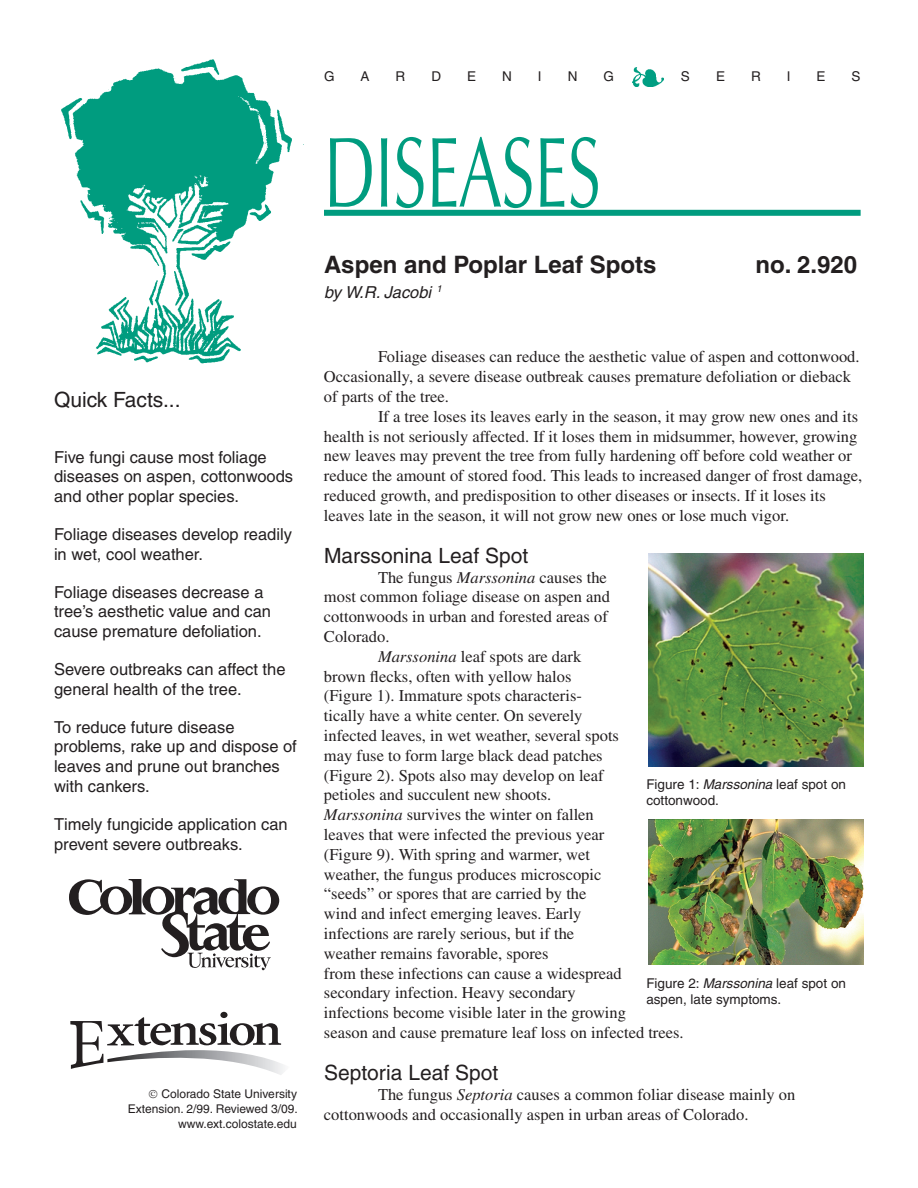
<style>
.page{position:relative;width:918px;height:1188px;background:#fff}
.page>*{position:absolute;margin:0;border:0;box-sizing:border-box;transform-origin:0 0}
.t1{font:100.5px "Zapf Humanist 601 BT";color:#009c7f;scale:.67 1}
.t2{font:700 24px "Helvetica";color:#231f20}
.t3{font:21px "Helvetica";color:#231f20}
.t4{font:16.5px/19.8px "Times";color:#231f20}
.t5{font:16.5px/19.8px "Helvetica";color:#231f20}
.t6{font:italic 16.5px "Helvetica";color:#231f20}
.t7{font:13.5px/16.2px "Helvetica";color:#231f20}
.t8{font:12px/15px "Helvetica";color:#231f20;text-align:right}
.s1{font-style:italic}
</style>
<div class="page">
<div style="left:324px;top:210px;width:537px;height:6px;background:#009c7f"></div>
<img style="left:648px;top:819px;width:216px;height:145px">
<img style="left:648px;top:554px;width:216px;height:212px">
<img style="left:632px;top:68px;width:32px;height:18px">
<img style="left:61px;top:59px;width:243px;height:305px">
<svg style="left:70px;top:1012px;width:214px;height:63px"></svg>
<svg style="left:69px;top:879px;width:210px;height:92px"></svg>
<p class="t3" style="left:54px;top:387px;width:128px">Quick Facts...</p>
<p class="t5" style="left:54px;top:447px;width:241px">Five fungi cause most foliage diseases on aspen, cottonwoods and other poplar species.</p>
<p class="t5" style="left:54px;top:524px;width:239px">Foliage diseases develop readily in wet, cool weather.</p>
<p class="t5" style="left:54px;top:582px;width:219px">Foliage diseases decrease a tree’s aesthetic value and can cause premature defoliation.</p>
<p class="t5" style="left:54px;top:659px;width:233px">Severe outbreaks can affect the general health of the tree.</p>
<p class="t5" style="left:54px;top:717px;width:244px">To reduce future disease problems, rake up and dispose of leaves and prune out branches with cankers.</p>
<p class="t5" style="left:54px;top:814px;width:235px">Timely fungicide application can prevent severe outbreaks.</p>
<p class="t8" style="left:128px;top:1086px;width:171px">Colorado State University<br>Extension. 2/99. Reviewed 3/09. www.ext.colostate.edu</p>
<p class="t7" style="left:324px;top:68px;width:12px">G</p>
<p class="t7" style="left:361px;top:68px;width:11px">A</p>
<p class="t7" style="left:396px;top:68px;width:11px">R</p>
<p class="t7" style="left:431px;top:68px;width:11px">D</p>
<p class="t7" style="left:467px;top:68px;width:11px">E</p>
<p class="t7" style="left:502px;top:68px;width:11px">N</p>
<p class="t7" style="left:538px;top:68px;width:5px">I</p>
<p class="t7" style="left:568px;top:68px;width:11px">N</p>
<p class="t7" style="left:604px;top:68px;width:12px">G</p>
<p class="t7" style="left:681px;top:68px;width:11px">S</p>
<p class="t7" style="left:716px;top:68px;width:11px">E</p>
<p class="t7" style="left:751px;top:68px;width:11px">R</p>
<p class="t7" style="left:787px;top:68px;width:5px">I</p>
<p class="t7" style="left:817px;top:68px;width:11px">E</p>
<p class="t7" style="left:852px;top:68px;width:11px">S</p>
<h1 class="t1" style="left:324px;top:110px;width:414px">DISEASES</h1>
<h2 class="t2" style="left:324px;top:250px;width:334px">Aspen and Poplar Leaf Spots</h2>
<h2 class="t2" style="left:755px;top:250px;width:103px">no. 2.920</h2>
<p class="t6" style="left:324px;top:282px;width:120px">by W.R. Jacobi <sup>1</sup></p>
<p class="t4" style="left:324px;top:347px;width:537px;text-indent:54px">Foliage diseases can reduce the aesthetic value of aspen and cottonwood.<br>Occasionally, a severe disease outbreak causes premature defoliation or dieback of parts of the tree.</p>
<p class="t4" style="left:324px;top:406px;width:540px;text-indent:54px">If a tree loses its leaves early in the season, it may grow new ones and its health is not seriously affected. If it loses them in midsummer, however, growing new leaves may prevent the tree from fully hardening off before cold weather or reduce the amount of stored food. This leads to increased danger of frost damage, reduced growth, and predisposition to other diseases or insects. If it loses its leaves late in the season, it will not grow new ones or lose much vigor.</p>
<p class="t3" style="left:324px;top:543px;width:206px">Marssonina Leaf Spot</p>
<p class="t4" style="left:378px;top:567px;width:230px">The fungus <span class="s1">Marssonina</span> causes the</p>
<p class="t4" style="left:324px;top:587px;width:287px">most common foliage disease on aspen and</p>
<p class="t4" style="left:324px;top:607px;width:285px">cottonwoods in urban and forested areas of</p>
<p class="t4" style="left:324px;top:626px;width:67px">Colorado.</p>
<p class="t4" style="left:378px;top:646px;width:205px"><span class="s1">Marssonina</span> leaf spots are dark</p>
<p class="t4" style="left:324px;top:666px;width:249px">brown flecks, often with yellow halos</p>
<p class="t4" style="left:324px;top:686px;width:259px">(Figure 1). Immature spots characteris-</p>
<p class="t4" style="left:324px;top:706px;width:260px">tically have a white center. On severely</p>
<p class="t4" style="left:324px;top:725px;width:297px">infected leaves, in wet weather, several spots</p>
<p class="t4" style="left:324px;top:745px;width:280px">may fuse to form large black dead patches</p>
<p class="t4" style="left:324px;top:765px;width:281px">(Figure 2). Spots also may develop on leaf</p>
<p class="t4" style="left:324px;top:785px;width:229px">petioles and succulent new shoots.</p>
<p class="t4" style="left:324px;top:805px;width:271px"><span class="s1">Marssonina</span> survives the winter on fallen</p>
<p class="t4" style="left:324px;top:824px;width:282px">leaves that were infected the previous year</p>
<p class="t4" style="left:324px;top:844px;width:268px">(Figure 9). With spring and warmer, wet</p>
<p class="t4" style="left:324px;top:864px;width:279px">weather, the fungus produces microscopic</p>
<p class="t4" style="left:324px;top:884px;width:264px">“seeds” or spores that are carried by the</p>
<p class="t4" style="left:324px;top:904px;width:259px">wind and infect emerging leaves. Early</p>
<p class="t4" style="left:324px;top:923px;width:252px">infections are rarely serious, but if the</p>
<p class="t4" style="left:324px;top:943px;width:226px">weather remains favorable, spores</p>
<p class="t4" style="left:324px;top:963px;width:299px">from these infections can cause a widespread</p>
<p class="t4" style="left:324px;top:983px;width:253px">secondary infection. Heavy secondary</p>
<p class="t4" style="left:324px;top:1003px;width:304px">infections become visible later in the growing</p>
<p class="t4" style="left:324px;top:1022px;width:361px">season and cause premature leaf loss on infected trees.</p>
<p class="t3" style="left:324px;top:1060px;width:176px">Septoria Leaf Spot</p>
<p class="t4" style="left:324px;top:1084px;width:473px;text-indent:54px">The fungus <span class="s1">Septoria</span> causes a common foliar disease mainly on cottonwoods and occasionally aspen in urban areas of Colorado.</p>
<p class="t7" style="left:646px;top:776px;width:201px">Figure 1: <span class="s1">Marssonina</span> leaf spot on cottonwood.</p>
<p class="t7" style="left:646px;top:975px;width:201px">Figure 2: <span class="s1">Marssonina</span> leaf spot on aspen, late symptoms.</p>
</div>
